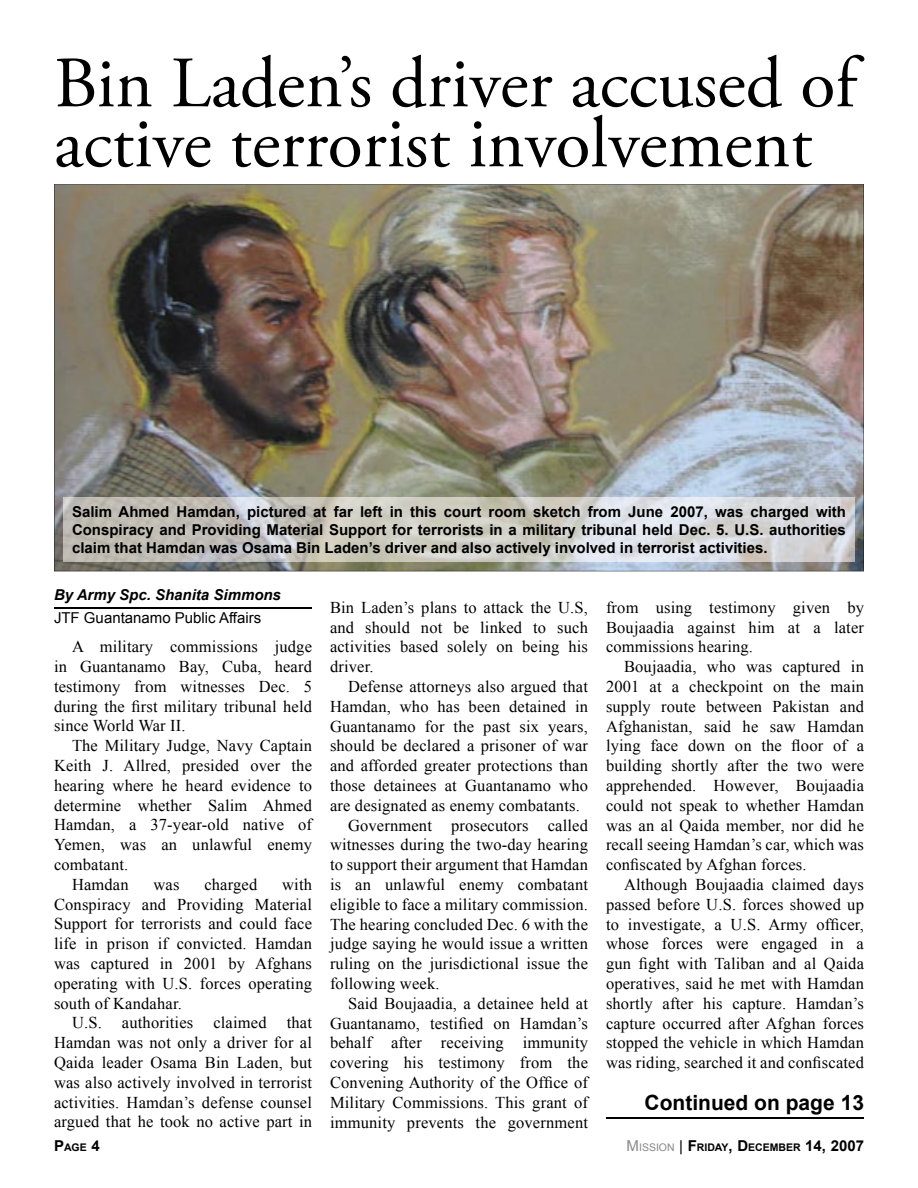
<style>
.page{position:relative;width:918px;height:1188px;background:#fff}
.page>*{position:absolute;margin:0;border:0;box-sizing:border-box;transform-origin:0 0}
.t1{font:72px/60px "Adobe Garamond Pro";color:#000}
.t2{font:700 21px "Arial";color:#000}
.t3{font:16.5px/19.8px "Times New Roman";letter-spacing:.01em;color:#000;text-align:justify}
.t4{font:700 15px/18px "Arial";color:#000;text-align:justify}
.t5{font:15px "Arial";color:#000}
.t6{font:italic 700 15px "Arial";color:#000}
.t7{font:700 10.5px "Arial";color:#000}
.s1{font-size:15px}
.s2{font-weight:400;font-size:15px;color:#888}
.s3{font-weight:400;color:#888}
.s4{font-weight:400;font-size:15px}
</style>
<div class="page">
<hr style="left:54px;top:608px;width:258px;height:1px;background:#000">
<img style="left:54px;top:184px;width:810px;height:387px">
<img style="left:63px;top:497px;width:792px;height:65px">
<hr style="left:606px;top:1117px;width:258px;height:2px;background:#000">
<h1 class="t1" style="left:54px;top:56px;width:804px">Bin Laden’s driver accused of active terrorist involvement</h1>
<p class="t4" style="left:72px;top:503px;width:776px">Salim Ahmed Hamdan, pictured at far left in this court room sketch from June 2007, was charged with Conspiracy and Providing Material Support for terrorists in a military tribunal held Dec. 5. U.S. authorities claim that Hamdan was Osama Bin Laden’s driver and also actively involved in terrorist activities.</p>
<p class="t6" style="left:54px;top:585px;width:229px">By Army Spc. Shanita Simmons</p>
<p class="t5" style="left:54px;top:608px;width:209px">JTF Guantanamo Public Affairs</p>
<p class="t3" style="left:54px;top:636px;width:260px;text-indent:18px">A military commissions judge in Guantanamo Bay, Cuba, heard testimony from witnesses Dec. 5 during the first military tribunal held since World War II.</p>
<p class="t3" style="left:72px;top:735px;width:242px">The Military Judge, Navy Captain</p>
<p class="t3" style="left:54px;top:755px;width:260px">Keith J. Allred, presided over the</p>
<p class="t3" style="left:54px;top:775px;width:260px">hearing where he heard evidence to</p>
<p class="t3" style="left:54px;top:795px;width:260px">determine whether Salim Ahmed</p>
<p class="t3" style="left:54px;top:815px;width:259px">Hamdan, a 37-year-old native of</p>
<p class="t3" style="left:54px;top:834px;width:259px">Yemen, was an unlawful enemy</p>
<p class="t3" style="left:54px;top:854px;width:76px">combatant.</p>
<p class="t3" style="left:72px;top:874px;width:58px">Hamdan</p>
<p class="t3" style="left:154px;top:874px;width:27px">was</p>
<p class="t3" style="left:204px;top:874px;width:54px">charged</p>
<p class="t3" style="left:54px;top:874px;width:260px;text-indent:228px">with Conspiracy and Providing Material Support for terrorists and could face life in prison if convicted. Hamdan was captured in 2001 by Afghans operating with U.S. forces operating south of Kandahar.</p>
<p class="t3" style="left:54px;top:1013px;width:260px;text-indent:18px">U.S. authorities claimed that Hamdan was not only a driver for al Qaida leader Osama Bin Laden, but was also actively involved in terrorist activities. Hamdan’s defense counsel argued that he took no active part in</p>
<p class="t3" style="left:330px;top:597px;width:260px">Bin Laden’s plans to attack the U.S, and should not be linked to such activities based solely on being his driver.</p>
<p class="t3" style="left:348px;top:676px;width:242px">Defense attorneys also argued that</p>
<p class="t3" style="left:330px;top:696px;width:260px">Hamdan, who has been detained in</p>
<p class="t3" style="left:330px;top:716px;width:259px">Guantanamo for the past six years,</p>
<p class="t3" style="left:330px;top:736px;width:260px">should be declared a prisoner of war</p>
<p class="t3" style="left:330px;top:756px;width:260px">and afforded greater protections than</p>
<p class="t3" style="left:330px;top:775px;width:260px">those detainees at Guantanamo who</p>
<p class="t3" style="left:330px;top:795px;width:251px">are designated as enemy combatants.</p>
<p class="t3" style="left:348px;top:815px;width:242px">Government prosecutors called</p>
<p class="t3" style="left:330px;top:835px;width:259px">witnesses during the two-day hearing</p>
<p class="t3" style="left:330px;top:855px;width:260px">to support their argument that Hamdan</p>
<p class="t3" style="left:330px;top:874px;width:260px">is an unlawful enemy combatant</p>
<p class="t3" style="left:330px;top:894px;width:260px">eligible to face a military commission.</p>
<p class="t3" style="left:330px;top:914px;width:260px">The hearing concluded Dec. 6 with the</p>
<p class="t3" style="left:330px;top:934px;width:259px">judge saying he would issue a written</p>
<p class="t3" style="left:330px;top:954px;width:259px">ruling on the jurisdictional issue the</p>
<p class="t3" style="left:330px;top:973px;width:111px">following week.</p>
<p class="t3" style="left:348px;top:993px;width:242px">Said Boujaadia, a detainee held at</p>
<p class="t3" style="left:330px;top:1013px;width:260px">Guantanamo, testified on Hamdan’s</p>
<p class="t3" style="left:330px;top:1033px;width:260px">behalf after receiving immunity</p>
<p class="t3" style="left:330px;top:1053px;width:260px">covering his testimony from the</p>
<p class="t3" style="left:330px;top:1072px;width:259px">Convening Authority of the Office of</p>
<p class="t3" style="left:330px;top:1092px;width:260px">Military Commissions. This grant of</p>
<p class="t3" style="left:330px;top:1112px;width:260px">immunity prevents the government</p>
<p class="t3" style="left:606px;top:597px;width:260px">from using testimony given by Boujaadia against him at a later commissions hearing.</p>
<p class="t3" style="left:606px;top:657px;width:260px;text-indent:18px">Boujaadia, who was captured in 2001 at a checkpoint on the main supply route between Pakistan and Afghanistan, said he saw Hamdan lying face down on the floor of a building shortly after the two were apprehended. However, Boujaadia could not speak to whether Hamdan was an al Qaida member, nor did he recall seeing Hamdan’s car, which was confiscated by Afghan forces.</p>
<p class="t3" style="left:606px;top:874px;width:260px;text-indent:18px">Although Boujaadia claimed days passed before U.S. forces showed up to investigate, a U.S. Army officer, whose forces were engaged in a gun fight with Taliban and al Qaida operatives, said he met with Hamdan shortly after his capture. Hamdan’s capture occurred after Afghan forces stopped the vehicle in which Hamdan was riding, searched it and confiscated</p>
<p class="t2" style="left:645px;top:1088px;width:221px">Continued on page 13</p>
<p class="t7" style="left:54px;top:1140px;width:47px"><span class="s1">P</span>AGE <span class="s1">4</span></p>
<p class="t7" style="left:627px;top:1141px;width:239px"><span class="s2">M</span><span class="s3">ISSION</span> <span class="s4">|</span> <span class="s1">F</span>RIDAY<span class="s1">, D</span>ECEMBER <span class="s1">14, 2007</span></p>
</div>
